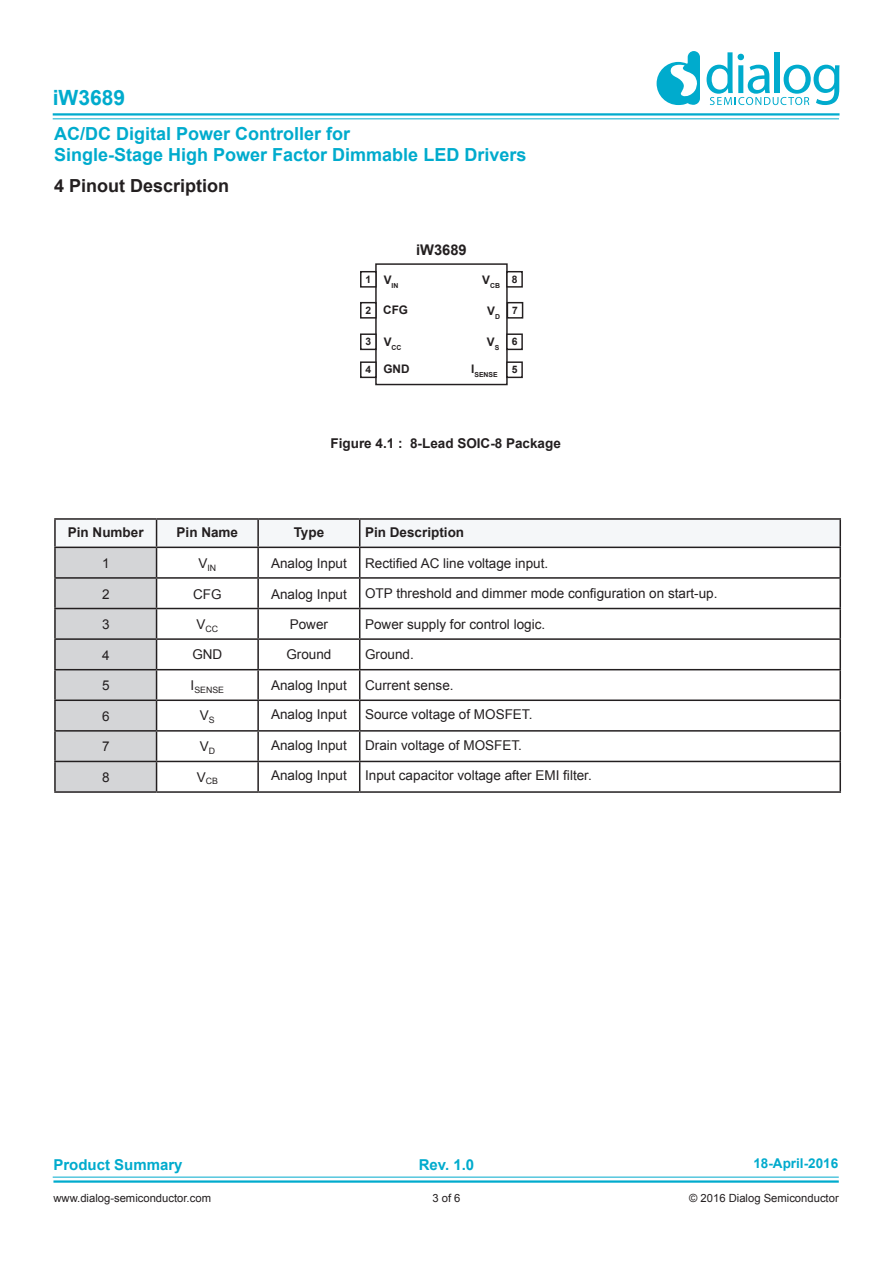
<style>
.page{position:relative;width:893px;height:1263px;background:#fff}
.page>*{position:absolute;margin:0;border:0;box-sizing:border-box;transform-origin:0 0}
.t1{font:700 21px "Arial";color:#00abcd}
.t2{font:700 18px/21.6px "Arial";color:#00abcd}
.t3{font:700 18px "Arial";color:#231f20}
.t4{font:700 15px "Arial";color:#00abcd}
.t5{font:700 14.7px "Arial";color:#231f20}
.Table_Left{font:13.5px "Arial";color:#231f20}
.Table_Center{font:13.5px "Arial";color:#231f20}
.Table_Head_02{font:700 13.5px "Arial";color:#231f20}
.Table_Body_Text{font:13.5px "Arial";color:#231f20}
.t6{font:700 13.5px "Arial";color:#00abcd}
.t7{font:700 11.85px "Arial";color:#231f20}
.t8{font:11.25px "Arial";color:#231f20}
.t9{font:700 10.35px "Arial";color:#231f20}
.Table_Center-2{font:8.7px "Arial";color:#231f20}
.t10{font:700 6.9px "Arial";color:#231f20}
</style>
<div class="page">
<hr style="left:53px;top:113px;width:786px;height:3px;background:#00abcd">
<hr style="left:53px;top:1180px;width:786px;height:3px;background:#00abcd">
<hr style="left:53px;top:118px;width:786px;height:1px;background:#00abcd">
<hr style="left:53px;top:1177px;width:786px;height:1px;background:#00abcd">
<svg style="left:657px;top:51px;width:43px;height:54px"></svg>
<svg style="left:706px;top:52px;width:133px;height:53px"></svg>
<hr style="left:54px;top:548px;width:2px;height:29px;background:#231f20">
<hr style="left:360px;top:547px;width:481px;height:1px;background:#231f20">
<hr style="left:839px;top:548px;width:2px;height:29px;background:#231f20">
<hr style="left:360px;top:577px;width:481px;height:2px;background:#231f20">
<hr style="left:839px;top:579px;width:2px;height:29px;background:#231f20">
<hr style="left:54px;top:577px;width:103px;height:2px;background:#231f20">
<hr style="left:54px;top:579px;width:2px;height:29px;background:#231f20">
<hr style="left:54px;top:608px;width:103px;height:1px;background:#231f20">
<hr style="left:54px;top:609px;width:2px;height:29px;background:#231f20">
<hr style="left:360px;top:608px;width:481px;height:1px;background:#231f20">
<hr style="left:839px;top:609px;width:2px;height:29px;background:#231f20">
<hr style="left:54px;top:638px;width:103px;height:2px;background:#231f20">
<hr style="left:54px;top:640px;width:2px;height:29px;background:#231f20">
<hr style="left:360px;top:638px;width:481px;height:2px;background:#231f20">
<hr style="left:839px;top:640px;width:2px;height:29px;background:#231f20">
<hr style="left:54px;top:669px;width:103px;height:1px;background:#231f20">
<hr style="left:54px;top:670px;width:2px;height:29px;background:#231f20">
<hr style="left:360px;top:669px;width:481px;height:1px;background:#231f20">
<hr style="left:839px;top:670px;width:2px;height:29px;background:#231f20">
<hr style="left:54px;top:699px;width:103px;height:2px;background:#231f20">
<hr style="left:54px;top:701px;width:2px;height:29px;background:#231f20">
<hr style="left:360px;top:699px;width:481px;height:2px;background:#231f20">
<hr style="left:839px;top:701px;width:2px;height:29px;background:#231f20">
<hr style="left:54px;top:730px;width:103px;height:2px;background:#231f20">
<hr style="left:54px;top:732px;width:2px;height:29px;background:#231f20">
<hr style="left:360px;top:730px;width:481px;height:2px;background:#231f20">
<hr style="left:839px;top:732px;width:2px;height:29px;background:#231f20">
<hr style="left:54px;top:761px;width:103px;height:1px;background:#231f20">
<hr style="left:54px;top:762px;width:2px;height:29px;background:#231f20">
<hr style="left:360px;top:761px;width:481px;height:1px;background:#231f20">
<hr style="left:839px;top:762px;width:2px;height:29px;background:#231f20">
<hr style="left:54px;top:791px;width:103px;height:2px;background:#231f20">
<hr style="left:157px;top:791px;width:101px;height:2px;background:#231f20">
<hr style="left:258px;top:791px;width:102px;height:2px;background:#231f20">
<hr style="left:360px;top:791px;width:481px;height:2px;background:#231f20">
<hr style="left:54px;top:518px;width:103px;height:2px;background:#231f20">
<hr style="left:54px;top:520px;width:2px;height:27px;background:#231f20">
<hr style="left:157px;top:518px;width:101px;height:2px;background:#231f20">
<hr style="left:258px;top:518px;width:102px;height:2px;background:#231f20">
<hr style="left:360px;top:518px;width:481px;height:2px;background:#231f20">
<svg style="left:55px;top:519px;width:785px;height:273px"></svg>
<hr style="left:839px;top:520px;width:2px;height:27px;background:#231f20">
<hr style="left:54px;top:547px;width:103px;height:1px;background:#231f20">
<div style="left:375px;top:263px;width:133px;height:122px;border:1px solid #231f20"></div>
<div style="left:360px;top:271px;width:17px;height:17px;border:1px solid #231f20"></div>
<div style="left:360px;top:302px;width:17px;height:17px;border:1px solid #231f20"></div>
<div style="left:360px;top:333px;width:17px;height:17px;border:1px solid #231f20"></div>
<div style="left:506px;top:271px;width:17px;height:17px;border:1px solid #231f20"></div>
<div style="left:507px;top:302px;width:16px;height:17px;border:1px solid #231f20"></div>
<div style="left:506px;top:333px;width:17px;height:17px;border:1px solid #231f20"></div>
<div style="left:360px;top:361px;width:17px;height:17px;border:1px solid #231f20"></div>
<div style="left:506px;top:361px;width:17px;height:17px;border:1px solid #231f20"></div>
<h1 class="t1" style="left:53px;top:84px;width:74px">iW3689</h1>
<h2 class="t2" style="left:54px;top:123px;width:474px">AC/DC Digital Power Controller for<br>Single-Stage High Power Factor Dimmable LED Drivers</h2>
<p class="t3" style="left:54px;top:174px;width:177px">4 Pinout Description</p>
<p class="t5" style="left:416px;top:240px;width:52px">iW3689</p>
<p class="t10" style="left:482px;top:281px;width:19px"><sup>V</sup>CB</p>
<p class="t9" style="left:365px;top:272px;width:7px">1</p>
<p class="t9" style="left:365px;top:303px;width:7px">2</p>
<p class="t9" style="left:365px;top:335px;width:7px">3</p>
<p class="t9" style="left:512px;top:272px;width:7px">8</p>
<p class="t9" style="left:512px;top:303px;width:7px">7</p>
<p class="t9" style="left:512px;top:335px;width:7px">6</p>
<p class="t10" style="left:384px;top:281px;width:16px"><sup>V</sup>IN</p>
<p class="t7" style="left:383px;top:302px;width:26px">CFG</p>
<p class="t10" style="left:384px;top:343px;width:19px"><sup>V</sup>CC</p>
<p class="t7" style="left:383px;top:361px;width:28px">GND</p>
<p class="t10" style="left:471px;top:370px;width:28px"><sup>I</sup>SENSE</p>
<p class="t7" style="left:487px;top:303px;width:14px">V<sub>D</sub></p>
<p class="t7" style="left:487px;top:334px;width:14px">V<sub>S</sub></p>
<p class="t9" style="left:365px;top:363px;width:7px">4</p>
<p class="t9" style="left:512px;top:363px;width:7px">5</p>
<p class="Table_Head_02" style="left:331px;top:435px;width:232px">Figure 4.1 : 8-Lead SOIC-8 Package</p>
<p class="Table_Head_02" style="left:68px;top:524px;width:77px">Pin Number</p>
<p class="Table_Head_02" style="left:177px;top:524px;width:63px">Pin Name</p>
<p class="Table_Head_02" style="left:294px;top:524px;width:32px">Type</p>
<p class="Table_Head_02" style="left:365px;top:524px;width:101px">Pin Description</p>
<p class="Table_Body_Text" style="left:102px;top:554px;width:9px">1</p>
<p class="Table_Center-2" style="left:198px;top:562px;width:19px"><sup>V</sup>IN</p>
<p class="Table_Center" style="left:271px;top:554px;width:77px">Analog Input</p>
<p class="Table_Left" style="left:365px;top:554px;width:185px">Rectified AC line voltage input.</p>
<p class="Table_Body_Text" style="left:102px;top:585px;width:9px">2</p>
<p class="Table_Center" style="left:193px;top:585px;width:30px">CFG</p>
<p class="Table_Center" style="left:271px;top:585px;width:77px">Analog Input</p>
<p class="Table_Left" style="left:365px;top:584px;width:354px">OTP threshold and dimmer mode configuration on start-up.</p>
<p class="Table_Body_Text" style="left:102px;top:615px;width:9px">3</p>
<p class="Table_Center-2" style="left:196px;top:623px;width:23px"><sup>V</sup>CC</p>
<p class="Table_Center" style="left:290px;top:615px;width:40px">Power</p>
<p class="Table_Left" style="left:365px;top:615px;width:182px">Power supply for control logic.</p>
<p class="Table_Body_Text" style="left:102px;top:646px;width:9px">4</p>
<p class="Table_Body_Text" style="left:192px;top:646px;width:31px">GND</p>
<p class="Table_Body_Text" style="left:286px;top:646px;width:47px">Ground</p>
<p class="Table_Body_Text" style="left:365px;top:646px;width:50px">Ground.</p>
<p class="Table_Body_Text" style="left:102px;top:677px;width:9px">5</p>
<p class="Table_Center-2" style="left:191px;top:684px;width:35px"><sup>I</sup>SENSE</p>
<p class="Table_Center" style="left:271px;top:677px;width:77px">Analog Input</p>
<p class="Table_Left" style="left:365px;top:677px;width:90px">Current sense.</p>
<p class="Table_Body_Text" style="left:102px;top:707px;width:9px">6</p>
<p class="Table_Center" style="left:200px;top:707px;width:16px">V<sub>S</sub></p>
<p class="Table_Center" style="left:271px;top:705px;width:77px">Analog Input</p>
<p class="Table_Left" style="left:365px;top:705px;width:169px">Source voltage of MOSFET.</p>
<p class="Table_Body_Text" style="left:102px;top:738px;width:9px">7</p>
<p class="Table_Center" style="left:200px;top:737px;width:17px">V<sub>D</sub></p>
<p class="Table_Center" style="left:271px;top:736px;width:77px">Analog Input</p>
<p class="Table_Left" style="left:365px;top:736px;width:158px">Drain voltage of MOSFET.</p>
<p class="Table_Body_Text" style="left:102px;top:768px;width:9px">8</p>
<p class="Table_Center-2" style="left:197px;top:776px;width:23px"><sup>V</sup>CB</p>
<p class="Table_Center" style="left:271px;top:766px;width:77px">Analog Input</p>
<p class="Table_Left" style="left:365px;top:766px;width:228px">Input capacitor voltage after EMI filter.</p>
<p class="t6" style="left:753px;top:1154px;width:86px">18-April-2016</p>
<p class="t4" style="left:53px;top:1154px;width:131px">Product Summary</p>
<p class="t4" style="left:419px;top:1154px;width:57px">Rev. 1.0</p>
<p class="t8" style="left:53px;top:1190px;width:159px">www.dialog-semiconductor.com</p>
<p class="t8" style="left:432px;top:1190px;width:30px">3 of 6</p>
<p class="t8" style="left:689px;top:1190px;width:151px">© 2016 Dialog Semiconductor</p>
</div>
